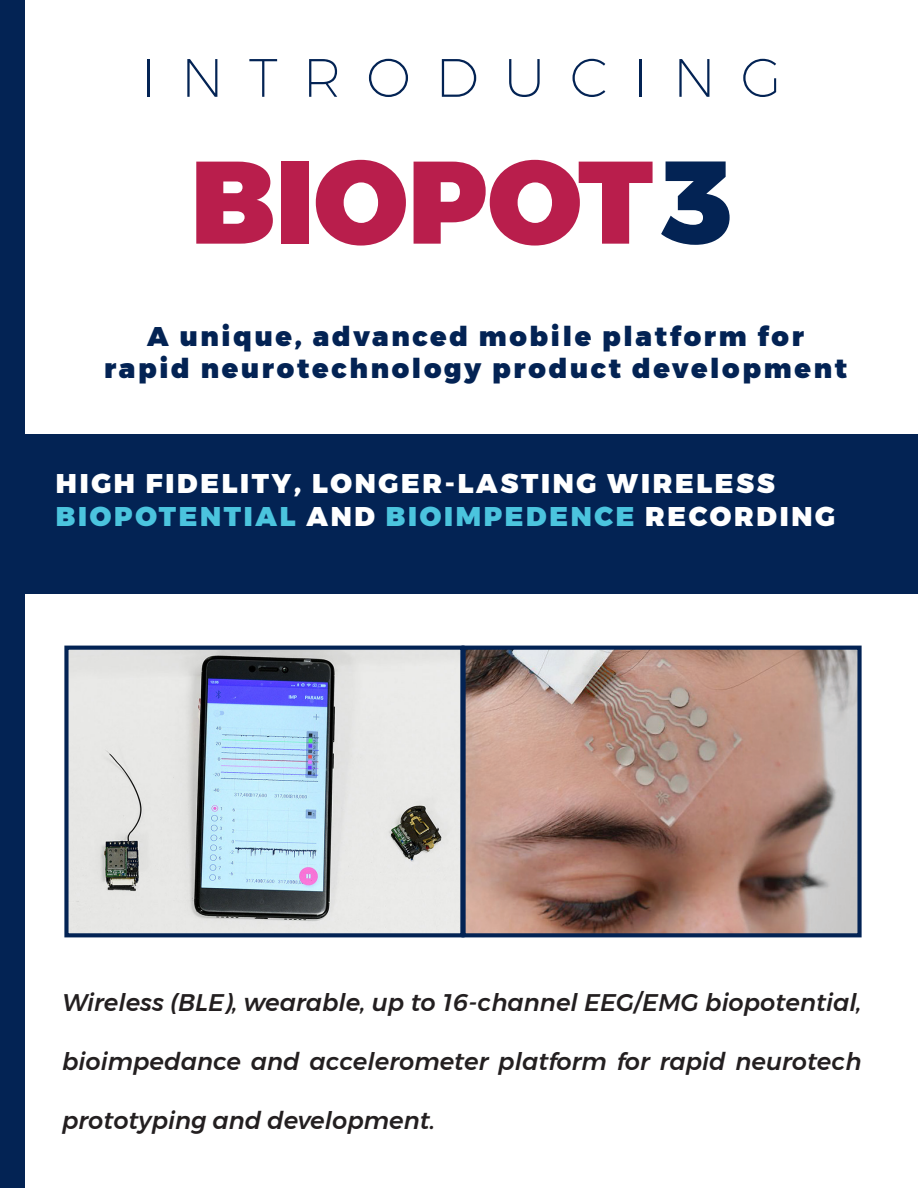
<style>
.page{position:relative;width:918px;height:1188px;background:#fff}
.page>*{position:absolute;margin:0;border:0;box-sizing:border-box;transform-origin:0 0}
.t1{font:900 117px "Montserrat";color:#b91e4c}
.t2{font:200 54px "Montserrat";letter-spacing:.46em;color:#032354}
.t3{font:900 27px/32.4px "Montserrat";letter-spacing:.1em;color:#fff}
.t4{font:900 27px "Montserrat";letter-spacing:.1em;color:#032354}
.t5{font:italic 500 24px "Montserrat";color:#231f20}
.s1{color:#032354}
.s2{color:#4bc4de}
</style>
<div class="page">
<div style="left:0;top:435px;width:918px;height:159px;background:#032354"></div>
<div style="left:0;top:0;width:24px;height:1188px;background:#032354"></div>
<img style="left:69px;top:651px;width:391px;height:281px">
<div style="left:64px;top:646px;width:401px;height:291px;border:4px solid #032354"></div>
<img style="left:467px;top:651px;width:390px;height:281px">
<div style="left:462px;top:646px;width:400px;height:291px;border:4px solid #032354"></div>
<p class="t2" style="left:141px;top:38px;width:642px">INTRODUCING</p>
<p class="t1" style="left:190px;top:106px;width:543px">BIOPOT<span class="s1">3</span></p>
<p class="t4" style="left:147px;top:314px;width:658px">A unique, advanced mobile platform for</p>
<p class="t4" style="left:104px;top:347px;width:745px">rapid neurotechnology product development</p>
<p class="t3" style="left:56px;top:468px;width:781px">HIGH FIDELITY, LONGER-LASTING WIRELESS<br><span class="s2">BIOPOTENTIAL</span> AND <span class="s2">BIOIMPEDENCE</span> RECORDING</p>
<p class="t5" style="left:62px;top:984px;width:801px">Wireless (BLE), wearable, up to 16-channel EEG/EMG biopotential,</p>
<p class="t5" style="left:62px;top:1043px;width:801px">bioimpedance and accelerometer platform for rapid neurotech</p>
<p class="t5" style="left:62px;top:1102px;width:375px">prototyping and development.</p>
</div>
